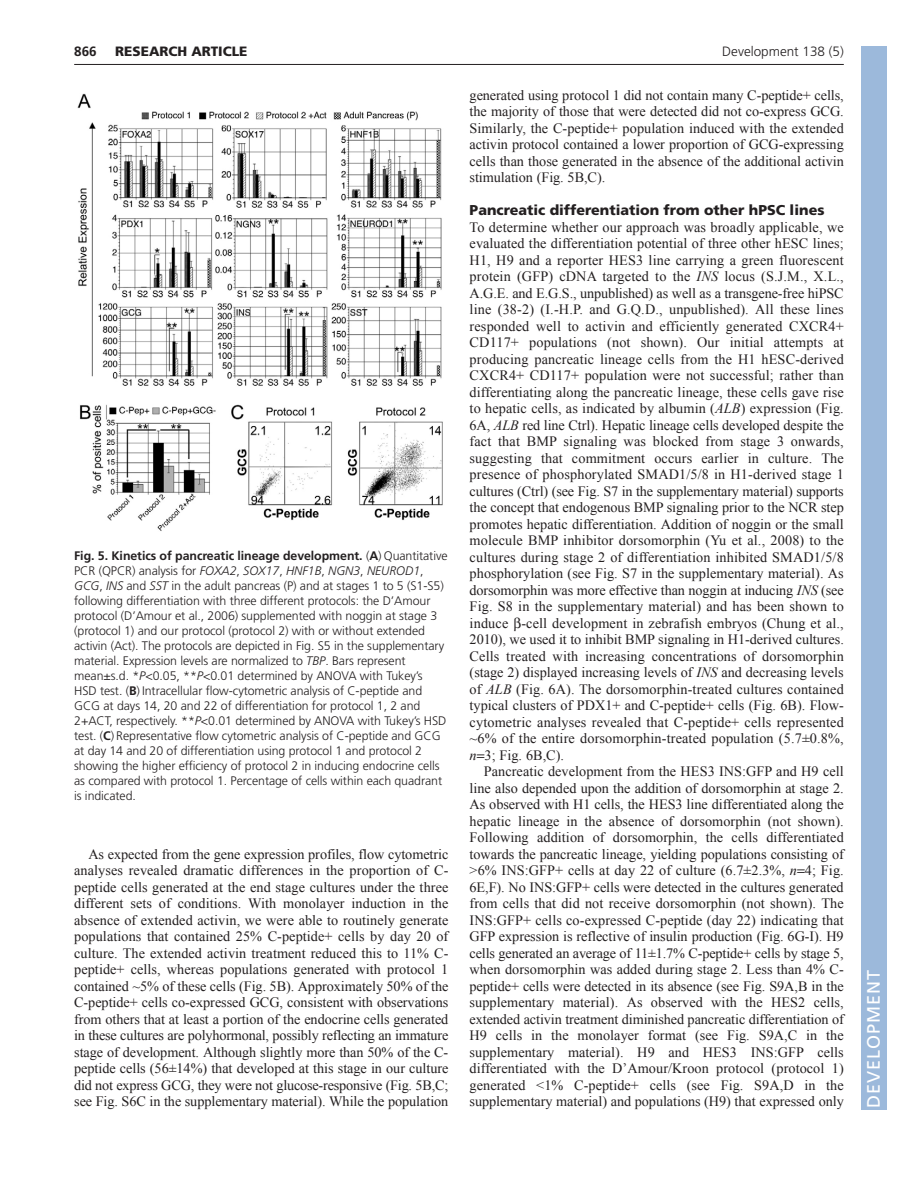
<style>
.page{position:relative;width:918px;height:1188px;background:#fff}
.page>*{position:absolute;margin:0;border:0;box-sizing:border-box;transform-origin:0 0}
.t1{font:18px "Frutiger LT Std";letter-spacing:.055em;color:#fff}
.t2{font:14.25px/16.5px "Times New Roman";letter-spacing:-.005em;color:#231f20;text-align:justify}
.t3{font:900 14.25px "Frutiger LT Std";color:#231f20}
.t4{font:300 13.5px "Frutiger LT Std";color:#231f20}
.t5{font:900 13.5px "Frutiger LT Std";color:#231f20}
.t6{font:700 13.5px "Frutiger LT Std";color:#231f20}
.t7{font:300 12.3px/15px "Frutiger LT Std";letter-spacing:-.005em;color:#231f20}
.s1{font-weight:700}
.s2{font-style:italic}
</style>
<div class="page">
<hr style="left:74px;top:64px;width:770px;height:1px;background:#231f20">
<img style="left:77px;top:93px;width:366px;height:438px">
<div style="left:861px;top:46px;width:25px;height:1064px;background:#9cb9db"></div>
<p class="t6" style="left:74px;top:46px;width:24px">866</p>
<p class="t5" style="left:115px;top:46px;width:134px">RESEARCH ARTICLE</p>
<p class="t4" style="left:722px;top:46px;width:123px">Development 138 (5)</p>
<p class="t7" style="left:74px;top:550px;width:375px"><span class="s1">Fig. 5. Kinetics of pancreatic lineage development.</span> (<span class="s1">A</span>) Quantitative PCR (QPCR) analysis for <span class="s2">FOXA2</span>, <span class="s2">SOX17</span>, <span class="s2">HNF1B</span>, <span class="s2">NGN3</span>, <span class="s2">NEUROD1</span>, <span class="s2">GCG</span>, <span class="s2">INS</span> and <span class="s2">SST</span> in the adult pancreas (P) and at stages 1 to 5 (S1-S5) following differentiation with three different protocols: the D’Amour protocol (D’Amour et al., 2006) supplemented with noggin at stage 3 (protocol 1) and our protocol (protocol 2) with or without extended activin (Act). The protocols are depicted in Fig. S5 in the supplementary material. Expression levels are normalized to <span class="s2">TBP</span>. Bars represent mean±s.d. *<span class="s2">P</span>&lt;0.05, **<span class="s2">P</span>&lt;0.01 determined by ANOVA with Tukey’s HSD test. (<span class="s1">B</span>) Intracellular flow-cytometric analysis of C-peptide and GCG at days 14, 20 and 22 of differentiation for protocol 1, 2 and 2+ACT, respectively. **<span class="s2">P</span>&lt;0.01 determined by ANOVA with Tukey’s HSD test. (<span class="s1">C</span>) Representative flow cytometric analysis of C-peptide and GCG at day 14 and 20 of differentiation using protocol 1 and protocol 2 showing the higher efficiency of protocol 2 in inducing endocrine cells as compared with protocol 1. Percentage of cells within each quadrant is indicated.</p>
<p class="t2" style="left:74px;top:846px;width:376px;text-indent:14px">As expected from the gene expression profiles, flow cytometric analyses revealed dramatic differences in the proportion of C&shy;peptide cells generated at the end stage cultures under the three different sets of conditions. With monolayer induction in the absence of extended activin, we were able to routinely generate populations that contained 25% C-peptide+ cells by day 20 of culture. The extended activin treatment reduced this to 11% C&shy;peptide+ cells, whereas populations generated with protocol 1 contained ~5% of these cells (Fig. 5B). Approximately 50% of the C-peptide+ cells co-expressed GCG, consistent with observations from others that at least a portion of the endocrine cells generated in these cultures are polyhormonal, possibly reflecting an immature stage of development. Although slightly more than 50% of the C&shy;peptide cells (56±14%) that developed at this stage in our culture did not express GCG, they were not glucose-responsive (Fig. 5B,C; see Fig. S6C in the supplementary material). While the population</p>
<p class="t2" style="left:470px;top:87px;width:376px">generated using protocol 1 did not contain many C-peptide+ cells, the majority of those that were detected did not co-express GCG.<br>Similarly, the C-peptide+ population induced with the extended activin protocol contained a lower proportion of GCG-expressing cells than those generated in the absence of the additional activin stimulation (Fig. 5B,C).</p>
<p class="t3" style="left:470px;top:205px;width:356px">Pancreatic differentiation from other hPSC lines</p>
<p class="t2" style="left:470px;top:219px;width:376px">To determine whether our approach was broadly applicable, we evaluated the differentiation potential of three other hESC lines; H1, H9 and a reporter HES3 line carrying a green fluorescent protein (GFP) cDNA targeted to the <span class="s2">INS</span> locus (S.J.M., X.L., A.G.E. and E.G.S., unpublished) as well as a transgene-free hiPSC line (38-2) (I.-H.P. and G.Q.D., unpublished). All these lines responded well to activin and efficiently generated CXCR4+ CD117+ populations (not shown). Our initial attempts at producing pancreatic lineage cells from the H1 hESC-derived CXCR4+ CD117+ population were not successful; rather than differentiating along the pancreatic lineage, these cells gave rise to hepatic cells, as indicated by albumin (<span class="s2">ALB</span>) expression (Fig.<br>6A, <span class="s2">ALB</span> red line Ctrl). Hepatic lineage cells developed despite the fact that BMP signaling was blocked from stage 3 onwards, suggesting that commitment occurs earlier in culture. The presence of phosphorylated SMAD1/5/8 in H1-derived stage 1 cultures (Ctrl) (see Fig. S7 in the supplementary material) supports the concept that endogenous BMP signaling prior to the NCR step promotes hepatic differentiation. Addition of noggin or the small molecule BMP inhibitor dorsomorphin (Yu et al., 2008) to the cultures during stage 2 of differentiation inhibited SMAD1/5/8 phosphorylation (see Fig. S7 in the supplementary material). As dorsomorphin was more effective than noggin at inducing <span class="s2">INS</span> (see Fig. S8 in the supplementary material) and has been shown to induce -cell development in zebrafish embryos (Chung et al., 2010), we used it to inhibit BMP signaling in H1-derived cultures.<br>Cells treated with increasing concentrations of dorsomorphin (stage 2) displayed increasing levels of <span class="s2">INS</span> and decreasing levels of <span class="s2">ALB</span> (Fig. 6A). The dorsomorphin-treated cultures contained typical clusters of PDX1+ and C-peptide+ cells (Fig. 6B). Flow&shy;cytometric analyses revealed that C-peptide+ cells represented ~6% of the entire dorsomorphin-treated population (5.7±0.8%, <span class="s2">n</span> 3; Fig. 6B,C).</p>
<p class="t2" style="left:470px;top:763px;width:376px;text-indent:14px">Pancreatic development from the HES3 INS:GFP and H9 cell line also depended upon the addition of dorsomorphin at stage 2.<br>As observed with H1 cells, the HES3 line differentiated along the hepatic lineage in the absence of dorsomorphin (not shown).<br>Following addition of dorsomorphin, the cells differentiated towards the pancreatic lineage, yielding populations consisting of &gt;6% INS:GFP+ cells at day 22 of culture (6.7±2.3%, <span class="s2">n</span> 4; Fig.<br>6E,F). No INS:GFP+ cells were detected in the cultures generated from cells that did not receive dorsomorphin (not shown). The INS:GFP+ cells co-expressed C-peptide (day 22) indicating that GFP expression is reflective of insulin production (Fig. 6G-I). H9 cells generated an average of 11±1.7% C-peptide+ cells by stage 5, when dorsomorphin was added during stage 2. Less than 4% C&shy;peptide+ cells were detected in its absence (see Fig. S9A,B in the supplementary material). As observed with the HES2 cells, extended activin treatment diminished pancreatic differentiation of H9 cells in the monolayer format (see Fig. S9A,C in the supplementary material). H9 and HES3 INS:GFP cells differentiated with the D’Amour/Kroon protocol (protocol 1) generated &lt;1% C-peptide+ cells (see Fig. S9A,D in the supplementary material) and populations (H9) that expressed only</p>
<p class="t1" style="left:863px;top:1108px;width:140px;rotate:-90deg">DEVELOPMENT</p>
</div>
